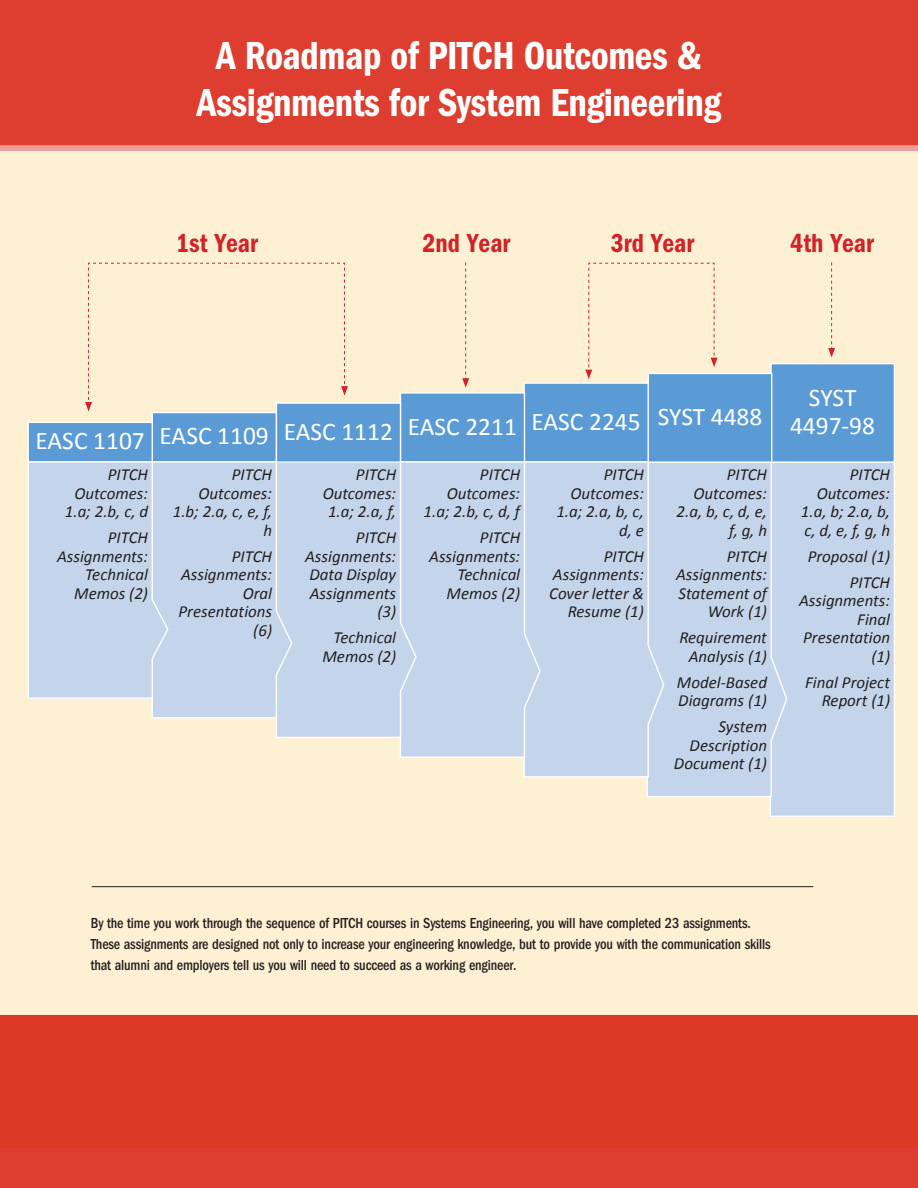
<style>
.page{position:relative;width:918px;height:1188px;background:#fff}
.page>*{position:absolute;margin:0;border:0;box-sizing:border-box;transform-origin:0 0}
.t1{font:600 condensed 40.5px/46.5px "Franklin Gothic";letter-spacing:-.01em;color:#fff;text-align:center;scale:.95 1}
.t2{font:600 condensed 27px "Franklin Gothic";color:#d1232a;scale:.95 1}
.t3{font:25.35px/27.8px "Calibri";color:#fff;text-align:center}
.t4{font:italic 16.95px/18.6px "Calibri";color:#231f20;text-align:right}
.t5{font:500 condensed 15px/21px "Franklin Gothic";letter-spacing:-.01em;color:#231f20;scale:.95 1}
</style>
<div class="page">
<div style="left:0;top:118px;width:918px;height:1030px;background:#fef1d3"></div>
<div style="left:0;top:1015px;width:918px;height:173px;background:#dc3a26"></div>
<div style="left:0;top:0;width:918px;height:151px;background:#dd3e2f"></div>
<div style="left:0;top:145px;width:918px;height:6px;background:#ed9e96"></div>
<svg style="left:85px;top:262px;width:263px;height:149px"></svg>
<svg style="left:585px;top:262px;width:133px;height:117px"></svg>
<svg style="left:462px;top:262px;width:7px;height:126px"></svg>
<svg style="left:828px;top:262px;width:7px;height:95px"></svg>
<hr style="left:92px;top:886px;width:721px;height:1px;background:#231f20">
<div style="left:769px;top:463px;width:126px;height:354px;background:#c4d5eb"></div>
<div style="left:771px;top:364px;width:123px;height:98px;background:#5b9bd5"></div>
<div style="left:770px;top:363px;width:125px;height:100px;border:1px solid #fff"></div>
<div style="left:646px;top:460px;width:142px;height:338px;background:#c4d5eb"></div>
<div style="left:648px;top:373px;width:124px;height:89px;background:#5b9bd5"></div>
<div style="left:648px;top:373px;width:124px;height:90px;border:1px solid #fff"></div>
<div style="left:523px;top:460px;width:142px;height:318px;background:#c4d5eb"></div>
<div style="left:524px;top:383px;width:124px;height:79px;background:#5b9bd5"></div>
<div style="left:523px;top:382px;width:126px;height:80px;border:1px solid #fff"></div>
<div style="left:400px;top:393px;width:125px;height:69px;background:#5b9bd5"></div>
<div style="left:400px;top:392px;width:125px;height:70px;border:1px solid #fff"></div>
<div style="left:276px;top:403px;width:124px;height:59px;background:#5b9bd5"></div>
<div style="left:276px;top:402px;width:125px;height:61px;border:1px solid #fff"></div>
<div style="left:152px;top:413px;width:124px;height:49px;background:#5b9bd5"></div>
<div style="left:152px;top:412px;width:125px;height:50px;border:1px solid #fff"></div>
<svg style="left:27px;top:460px;width:514px;height:299px;background:#cad8e8"></svg>
<div style="left:28px;top:422px;width:124px;height:40px;background:#5b9bd5"></div>
<div style="left:28px;top:422px;width:125px;height:40px;border:1px solid #fff"></div>
<h1 class="t1" style="left:197px;top:33px;width:554px">A Roadmap of PITCH Outcomes &amp;<br>Assignments for System Engineering</h1>
<h2 class="t2" style="left:176px;top:227px;width:88px">1st Year</h2>
<h2 class="t2" style="left:422px;top:227px;width:94px">2nd Year</h2>
<h2 class="t2" style="left:611px;top:227px;width:90px">3rd Year</h2>
<h2 class="t2" style="left:790px;top:227px;width:90px">4th Year</h2>
<h3 class="t3" style="left:36px;top:427px;width:111px">EASC 1107</h3>
<p class="t4" style="left:65px;top:465px;width:85px">PITCH<br>Outcomes:<br>1.a; 2.b, c, d</p>
<p class="t4" style="left:57px;top:527px;width:93px">PITCH<br>Assignments:<br>Technical<br>Memos (2)</p>
<h3 class="t3" style="left:160px;top:422px;width:111px">EASC 1109</h3>
<p class="t4" style="left:173px;top:465px;width:101px">PITCH<br>Outcomes:<br>1.b; 2.a, c, e, f, h</p>
<p class="t4" style="left:179px;top:546px;width:95px">PITCH<br>Assignments:<br>Oral<br>Presentations (6)</p>
<h3 class="t3" style="left:284px;top:418px;width:111px">EASC 1112</h3>
<p class="t4" style="left:323px;top:465px;width:75px">PITCH<br>Outcomes:<br>1.a; 2.a, f,</p>
<p class="t4" style="left:305px;top:527px;width:93px">PITCH<br>Assignments:<br>Data Display<br>Assignments (3)</p>
<p class="t4" style="left:322px;top:628px;width:75px">Technical<br>Memos (2)</p>
<h3 class="t3" style="left:408px;top:412px;width:111px">EASC 2211</h3>
<h3 class="t3" style="left:532px;top:407px;width:111px">EASC 2245</h3>
<p class="t4" style="left:424px;top:465px;width:98px">PITCH<br>Outcomes:<br>1.a; 2.b, c, d, f</p>
<p class="t4" style="left:429px;top:527px;width:93px">PITCH<br>Assignments:<br>Technical<br>Memos (2)</p>
<p class="t4" style="left:556px;top:465px;width:89px">PITCH<br>Outcomes:<br>1.a; 2.a, b, c, d, e</p>
<p class="t4" style="left:549px;top:546px;width:96px">PITCH<br>Assignments:<br>Cover letter &amp;<br>Resume (1)</p>
<h3 class="t3" style="left:658px;top:403px;width:106px">SYST 4488</h3>
<p class="t4" style="left:677px;top:465px;width:92px">PITCH<br>Outcomes:<br>2.a, b, c, d, e, f, g, h</p>
<p class="t4" style="left:676px;top:546px;width:93px">PITCH<br>Assignments:<br>Statement of<br>Work (1)</p>
<p class="t4" style="left:679px;top:628px;width:89px;text-align:center">Requirement<br>Analysis (1)</p>
<p class="t4" style="left:677px;top:672px;width:92px;text-align:left">Model-Based<br>Diagrams (1)</p>
<p class="t4" style="left:674px;top:717px;width:95px">System<br>Description<br>Document (1)</p>
<h3 class="t3" style="left:790px;top:384px;width:86px">SYST<br>4497-98</h3>
<p class="t4" style="left:801px;top:465px;width:91px">PITCH<br>Outcomes:<br>1.a, b; 2.a, b, c, d, e, f, g, h</p>
<p class="t4" style="left:808px;top:542px;width:84px;line-height:26px">Proposal (1)<br>PITCH</p>
<p class="t4" style="left:799px;top:591px;width:93px">Assignments:<br>Final<br>Presentation (1)</p>
<p class="t4" style="left:805px;top:672px;width:86px">Final Project<br>Report (1)</p>
<p class="t5" style="left:91px;top:913px;width:717px">By the time you work through the sequence of PITCH courses in Systems Engineering, you will have completed 23 assignments.<br>These assignments are designed not only to increase your engineering knowledge, but to provide you with the communication skills that alumni and employers tell us you will need to succeed as a working engineer.</p>
</div>
